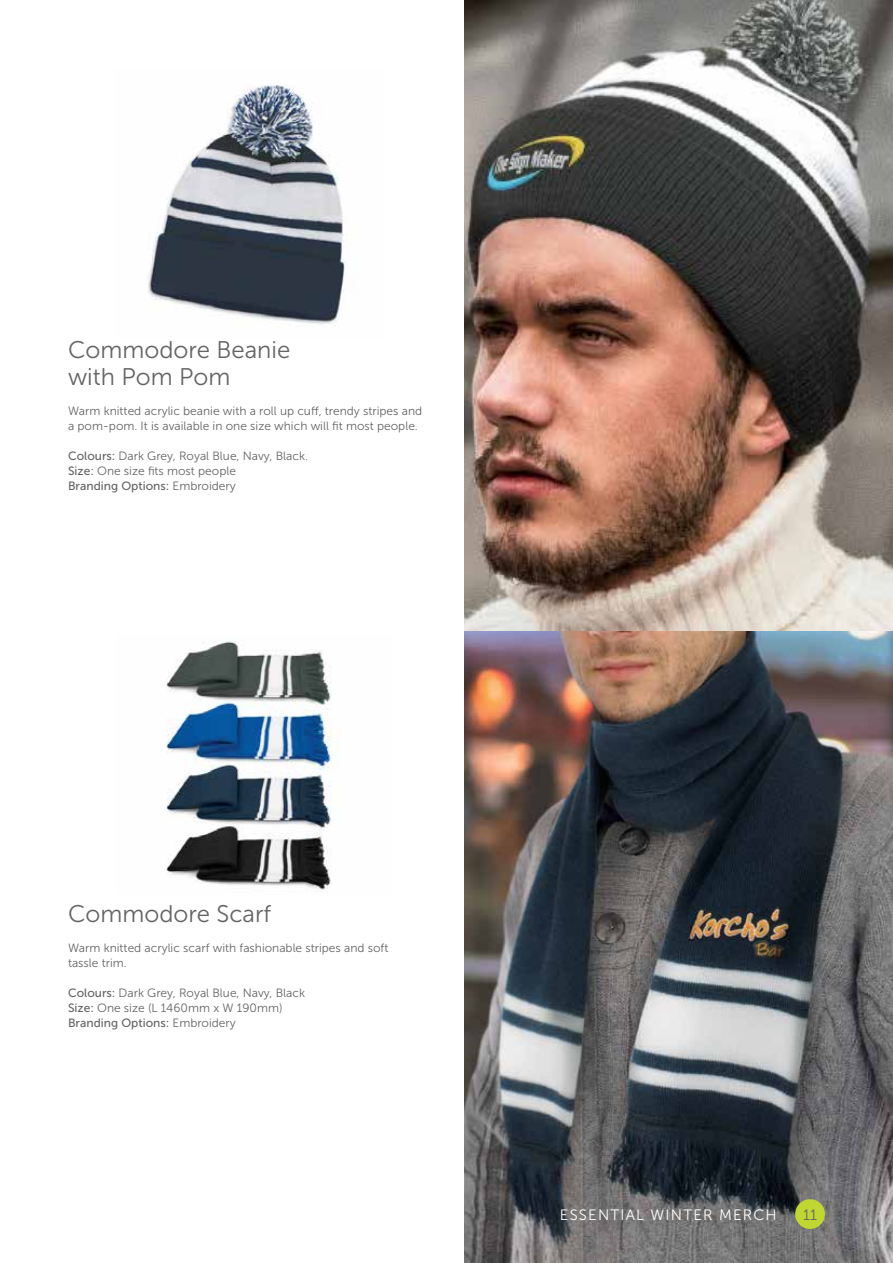
<style>
.page{position:relative;width:893px;height:1263px;background:#fff}
.page>*{position:absolute;margin:0;border:0;box-sizing:border-box;transform-origin:0 0}
.t1{font:24px/27px "Museo Sans 300";color:#636466}
.t2{font:15px "Museo Sans 300";letter-spacing:.08em;color:#fff}
.t3{font:15px "Museo Sans 300";color:#636466}
.t4{font:12px/15px "Museo Sans 300";color:#636466}
.t5{font:12px "Museo Sans 500";color:#636466}
.s1{font-family:"Museo Sans 500"}
.s2{font-family:"Museo Sans 300"}
</style>
<div class="page">
<img style="left:166px;top:641px;width:172px;height:251px">
<img style="left:464px;top:0;width:429px;height:1263px">
<img style="left:148px;top:85px;width:198px;height:241px">
<div style="left:795px;top:1199px;width:30px;height:30px;background:#bfd730;border-radius:50%"></div>
<h1 class="t1" style="left:68px;top:337px;width:224px">Commodore Beanie with Pom Pom</h1>
<p class="t4" style="left:68px;top:404px;width:356px">Warm knitted acrylic beanie with a roll up cuff, trendy stripes and a pom-pom. It is available in one size which will fit most people.</p>
<p class="t4" style="left:68px;top:449px;width:241px"><span class="s1">Colours:</span> Dark Grey, Royal Blue, Navy, Black.<br><span class="s1">Size:</span> One size fits most people</p>
<p class="t5" style="left:68px;top:479px;width:169px">Branding Options: <span class="s2">Embroidery</span></p>
<h1 class="t1" style="left:68px;top:900px;width:205px">Commodore Scarf</h1>
<p class="t4" style="left:68px;top:940px;width:322px">Warm knitted acrylic scarf with fashionable stripes and soft tassle trim.</p>
<p class="t4" style="left:68px;top:985px;width:238px"><span class="s1">Colours:</span> Dark Grey, Royal Blue, Navy, Black<br><span class="s1">Size:</span> One size (L 1460mm x W 190mm)</p>
<p class="t5" style="left:68px;top:1016px;width:169px">Branding Options: <span class="s2">Embroidery</span></p>
<p class="t2" style="left:560px;top:1206px;width:218px">ESSENTIAL WINTER MERCH</p>
<p class="t3" style="left:803px;top:1206px;width:15px">11</p>
</div>
